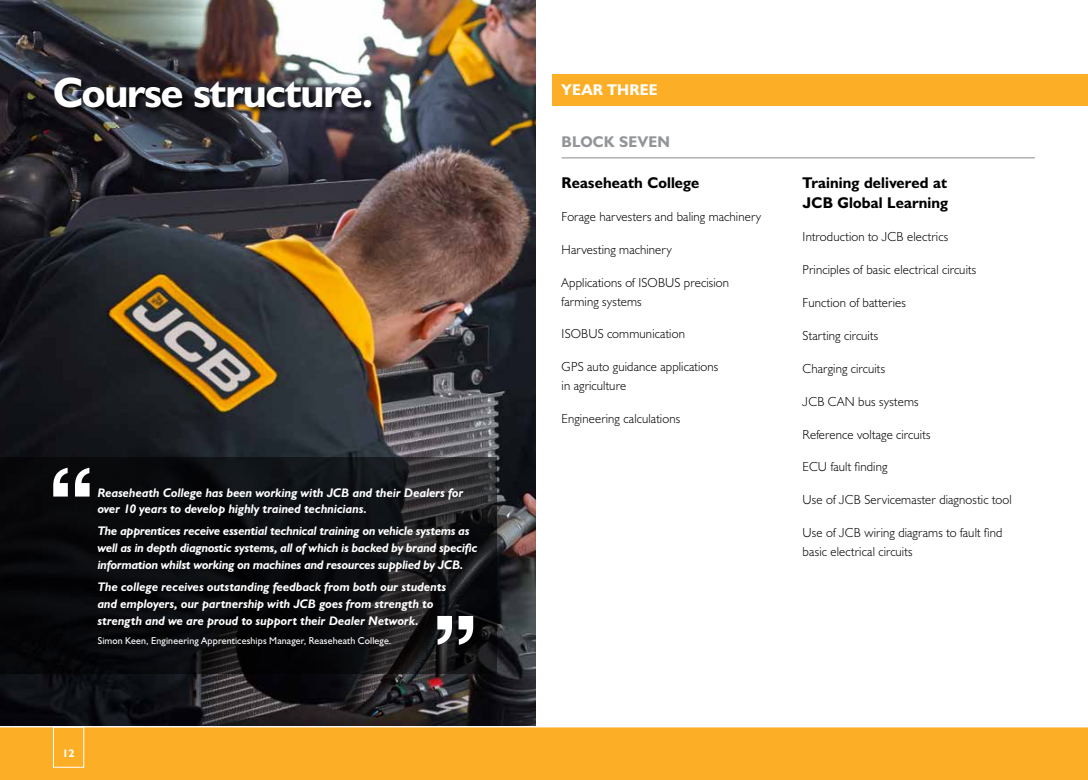
<style>
.page{position:relative;width:1088px;height:780px;background:#fff}
.page>*{position:absolute;margin:0;border:0;box-sizing:border-box;transform-origin:0 0}
.t1{font:700 105px "Helvetica";color:#fff}
.t2{font:42.5px "JCB Bold";letter-spacing:-.025em;color:#fff}
.t3{font:15.62px/20px "JCB Bold";letter-spacing:.01em;color:#000}
.t4{font:15.62px "JCB Bold";letter-spacing:.02em;color:#939598}
.t5{font:15.62px "JCB Bold";letter-spacing:.02em;color:#fff}
.t6{font:13.12px/18.8px "JCB Light";letter-spacing:.01em;color:#000}
.t7{font:italic 12.5px/16.9px "JCB Bold";color:#fff}
.t8{font:11px "JCB Bold";color:#fff}
.t9{font:10px "JCB Roman";letter-spacing:.015em;color:#fff}
</style>
<div class="page">
<img style="left:0;top:0;width:535px;height:726px">
<div style="left:553px;top:74px;width:535px;height:32px;background:#fcaf26"></div>
<hr style="left:562px;top:157px;width:473px;height:1px;background:#939598">
<div style="left:54px;top:76px;width:324px;height:38px;background:#000;opacity:.8"></div>
<svg style="left:0;top:457px;width:497px;height:216px;fill:#090a0d"></svg>
<div style="left:0;top:726px;width:1088px;height:54px;background:#fcaf26"></div>
<div style="left:53px;top:726px;width:31px;height:41px;border:1px solid #fff"></div>
<hr style="left:0;top:726px;width:1088px;height:1px;background:#fff">
<h2 class="t2" style="left:53px;top:66px;width:322px">Course structure.</h2>
<h1 class="t1" style="left:46px;top:422px;width:52px">‘‘</h1>
<p class="t7" style="left:98px;top:483px;width:367px">Reaseheath College has been working with JCB and their Dealers for over 10 years to develop highly trained technicians.</p>
<p class="t7" style="left:98px;top:522px;width:381px">The apprentices receive essential technical training on vehicle systems as well as in depth diagnostic systems, all of which is backed by brand specific information whilst working on machines and resources supplied by JCB.</p>
<p class="t7" style="left:98px;top:578px;width:350px">The college receives outstanding feedback from both our students and employers, our partnership with JCB goes from strength to strength and we are proud to support their Dealer Network.</p>
<p class="t9" style="left:98px;top:634px;width:295px">Simon Keen, Engineering Apprenticeships Manager, Reaseheath College.</p>
<h1 class="t1" style="left:431px;top:569px;width:52px">’’</h1>
<p class="t8" style="left:62px;top:746px;width:13px">12</p>
<p class="t5" style="left:562px;top:80px;width:97px">YEAR THREE</p>
<p class="t4" style="left:562px;top:132px;width:110px">BLOCK SEVEN</p>
<p class="t3" style="left:562px;top:172px;width:139px">Reaseheath College</p>
<p class="t6" style="left:562px;top:207px;width:201px">Forage harvesters and baling machinery</p>
<p class="t6" style="left:562px;top:240px;width:112px">Harvesting machinery</p>
<p class="t6" style="left:562px;top:273px;width:169px">Applications of ISOBUS precision farming systems</p>
<p class="t6" style="left:562px;top:324px;width:125px">ISOBUS communication</p>
<p class="t6" style="left:562px;top:357px;width:158px">GPS auto guidance applications in agriculture</p>
<p class="t6" style="left:562px;top:409px;width:120px">Engineering calculations</p>
<p class="t3" style="left:803px;top:172px;width:147px">Training delivered at<br>JCB Global Learning</p>
<p class="t6" style="left:803px;top:227px;width:147px">Introduction to JCB electrics</p>
<p class="t6" style="left:803px;top:260px;width:175px">Principles of basic electrical circuits</p>
<p class="t6" style="left:803px;top:293px;width:105px">Function of batteries</p>
<p class="t6" style="left:803px;top:325px;width:77px">Starting circuits</p>
<p class="t6" style="left:803px;top:358px;width:84px">Charging circuits</p>
<p class="t6" style="left:803px;top:391px;width:117px">JCB CAN bus systems</p>
<p class="t6" style="left:803px;top:424px;width:129px">Reference voltage circuits</p>
<p class="t6" style="left:803px;top:457px;width:86px">ECU fault finding</p>
<p class="t6" style="left:803px;top:490px;width:211px">Use of JCB Servicemaster diagnostic tool</p>
<p class="t6" style="left:803px;top:523px;width:201px">Use of JCB wiring diagrams to fault find basic electrical circuits</p>
</div>
